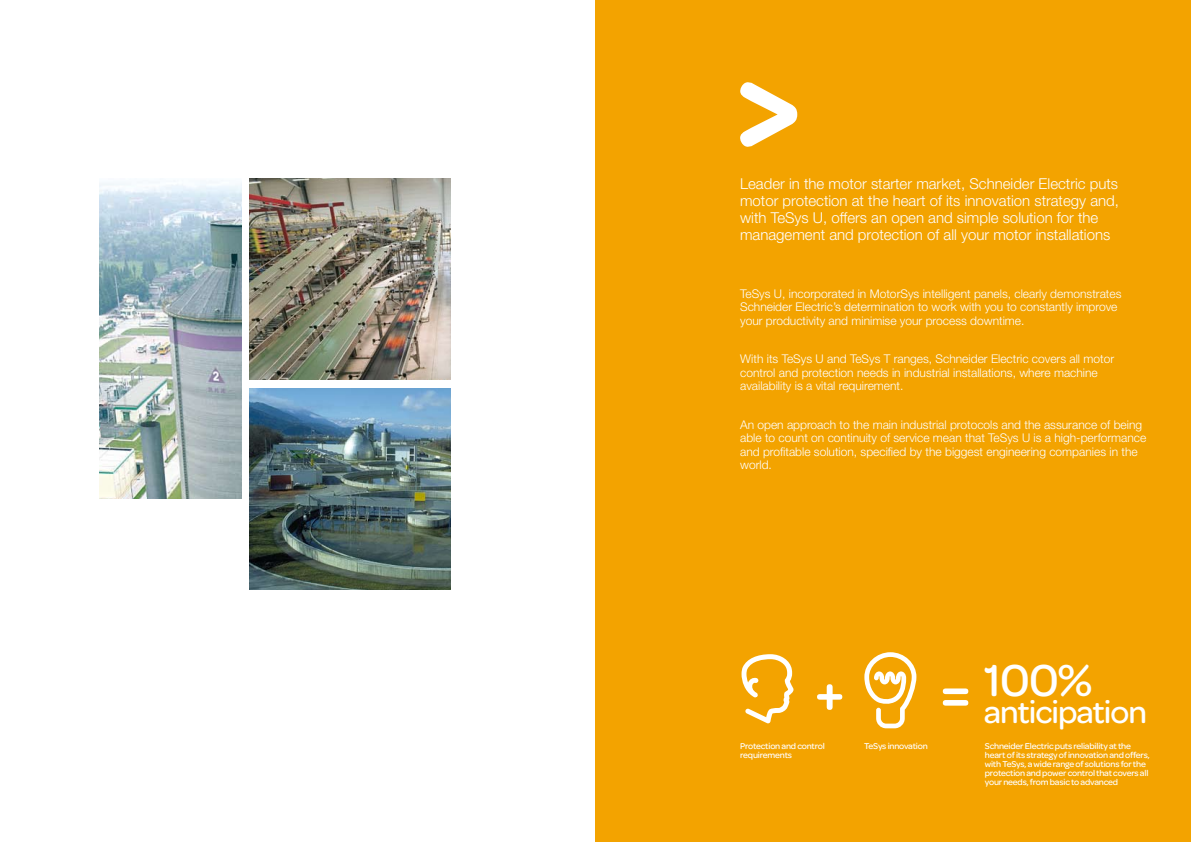
<style>
.page{position:relative;width:1191px;height:842px;background:#fff}
.page>*{position:absolute;margin:0;border:0;box-sizing:border-box;transform-origin:0 0}
.t1{font:500 47.7px "Omnes";color:#fff}
.t2{font:500 33.2px "Omnes";letter-spacing:-.03em;color:#fff}
.t3{font:300 15px/17px "Helvetica Neue";color:#fff}
.t4{font:300 12px/13.5px "Helvetica Neue";color:#fff}
.t5{font:500 9px/9px "Omnes";letter-spacing:-.02em;color:#fff}
</style>
<div class="page">
<div style="left:595px;top:0;width:596px;height:842px;background:#f3a300"></div>
<svg style="left:817px;top:684px;width:25px;height:26px"></svg>
<svg style="left:942px;top:688px;width:26px;height:6px"></svg>
<svg style="left:942px;top:700px;width:26px;height:6px"></svg>
<svg style="left:864px;top:652px;width:52px;height:76px"></svg>
<svg style="left:741px;top:654px;width:52px;height:69px"></svg>
<svg style="left:740px;top:82px;width:57px;height:65px"></svg>
<img style="left:249px;top:179px;width:202px;height:201px">
<img style="left:99px;top:180px;width:142px;height:319px">
<img style="left:249px;top:388px;width:202px;height:202px">
<p class="t3" style="left:740px;top:175px;width:380px">Leader in the motor starter market, Schneider Electric puts motor protection at the heart of its innovation strategy and, with TeSys U, offers an open and simple solution for the management and protection of all your motor installations</p>
<p class="t4" style="left:740px;top:287px;width:383px">TeSys U, incorporated in MotorSys intelligent panels, clearly demonstrates<br>Schneider Electric’s determination to work with you to constantly improve your productivity and minimise your process downtime.</p>
<p class="t4" style="left:740px;top:352px;width:375px">With its TeSys U and TeSys T ranges, Schneider Electric covers all motor control and protection needs in industrial installations, where machine availability is a vital requirement.</p>
<p class="t4" style="left:740px;top:417px;width:408px">An open approach to the main industrial protocols and the assurance of being able to count on continuity of service mean that TeSys U is a high-performance and profitable solution, specified by the biggest engineering companies in the world.</p>
<p class="t5" style="left:740px;top:741px;width:86px">Protection and control</p>
<p class="t5" style="left:864px;top:741px;width:65px">TeSys innovation</p>
<p class="t5" style="left:740px;top:750px;width:53px">requirements</p>
<h1 class="t1" style="left:984px;top:653px;width:110px">100%</h1>
<h2 class="t2" style="left:984px;top:693px;width:165px">anticipation</h2>
<p class="t5" style="left:985px;top:741px;width:166px">Schneider Electric puts reliability at the heart of its strategy of innovation and offers, with TeSys, a wide range of solutions for the protection and power control that covers all your needs, from basic to advanced</p>
</div>
